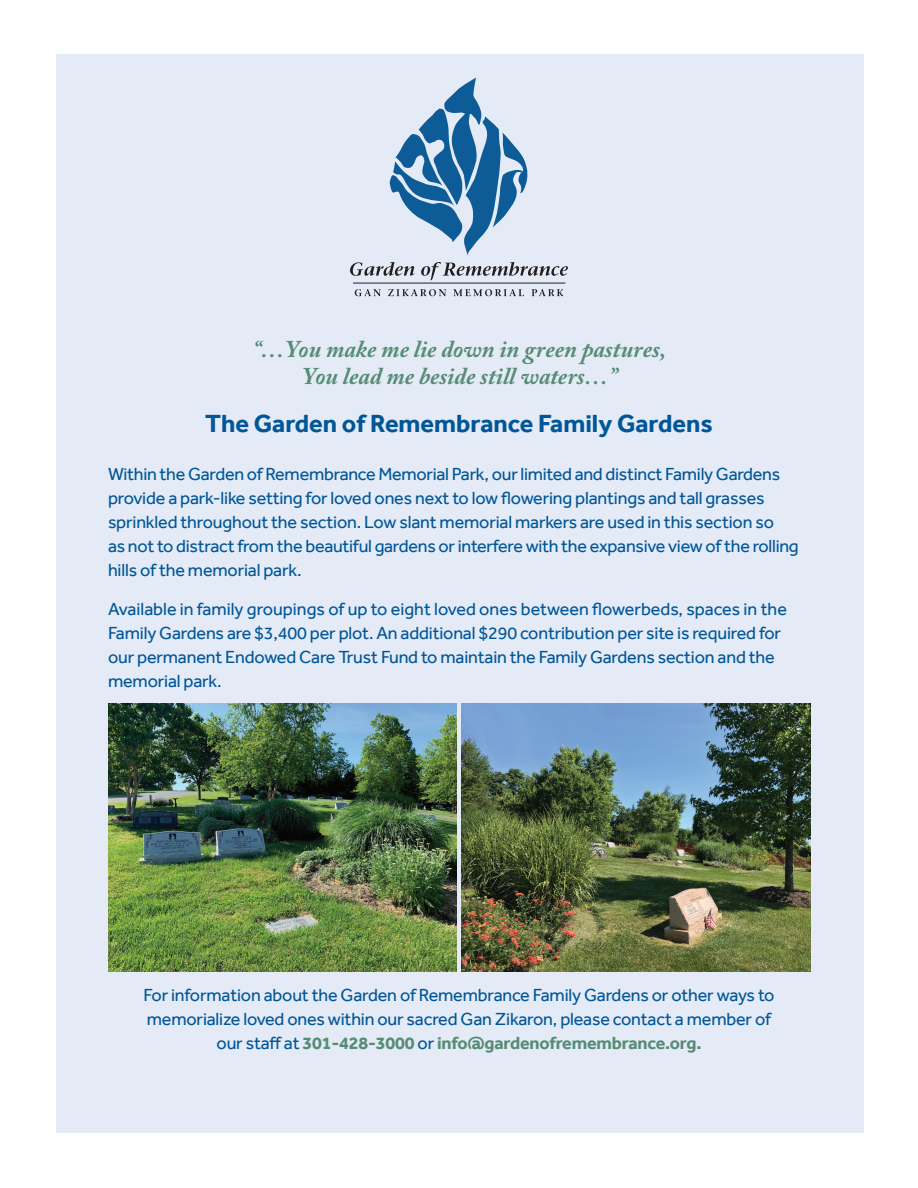
<style>
.page{position:relative;width:918px;height:1188px;background:#fff}
.page>*{position:absolute;margin:0;border:0;box-sizing:border-box;transform-origin:0 0}
.t1{font:700 25.5px "Effra";color:#015698}
.t2{font:italic 700 24px/27px "Adobe Caslon Pro";color:#578c77;text-align:center}
.t3{font:18px/24px "Effra";letter-spacing:-.01em;color:#015698}
.s1{font-weight:700;color:#578c77}
</style>
<div class="page">
<div style="left:56px;top:54px;width:808px;height:1079px;background:#e4ebf6"></div>
<svg style="left:350px;top:262px;width:65px;height:14px"></svg>
<svg style="left:421px;top:262px;width:147px;height:18px"></svg>
<svg style="left:355px;top:289px;width:26px;height:7px"></svg>
<svg style="left:388px;top:289px;width:58px;height:7px"></svg>
<svg style="left:453px;top:289px;width:71px;height:7px"></svg>
<svg style="left:532px;top:289px;width:31px;height:7px"></svg>
<hr style="left:353px;top:283px;width:212px;height:1px;background:#231f20">
<svg style="left:390px;top:78px;width:138px;height:178px"></svg>
<img style="left:108px;top:704px;width:348px;height:268px">
<img style="left:462px;top:704px;width:348px;height:267px">
<h2 class="t2" style="left:253px;top:335px;width:415px">“…You make me lie down in green pastures,<br>You lead me beside still waters…”</h2>
<h1 class="t1" style="left:205px;top:408px;width:509px">The Garden of Remembrance Family Gardens</h1>
<p class="t3" style="left:108px;top:462px;width:692px">Within the Garden of Remembrance Memorial Park, our limited and distinct Family Gardens provide a park-like setting for loved ones next to low flowering plantings and tall grasses sprinkled throughout the section. Low slant memorial markers are used in this section so<br>as not to distract from the beautiful gardens or interfere with the expansive view of the rolling hills of the memorial park.</p>
<p class="t3" style="left:108px;top:597px;width:681px">Available in family groupings of up to eight loved ones between flowerbeds, spaces in the Family Gardens are $3,400 per plot. An additional $290 contribution per site is required for our permanent Endowed Care Trust Fund to maintain the Family Gardens section and the memorial park.</p>
<p class="t3" style="left:144px;top:983px;width:632px;text-align:center">For information about the Garden of Remembrance Family Gardens or other ways to memorialize loved ones within our sacred Gan Zikaron, please contact a member of our staff at <span class="s1">301-428-3000</span> or <span class="s1">info@gardenofremembrance.org.</span></p>
</div>
